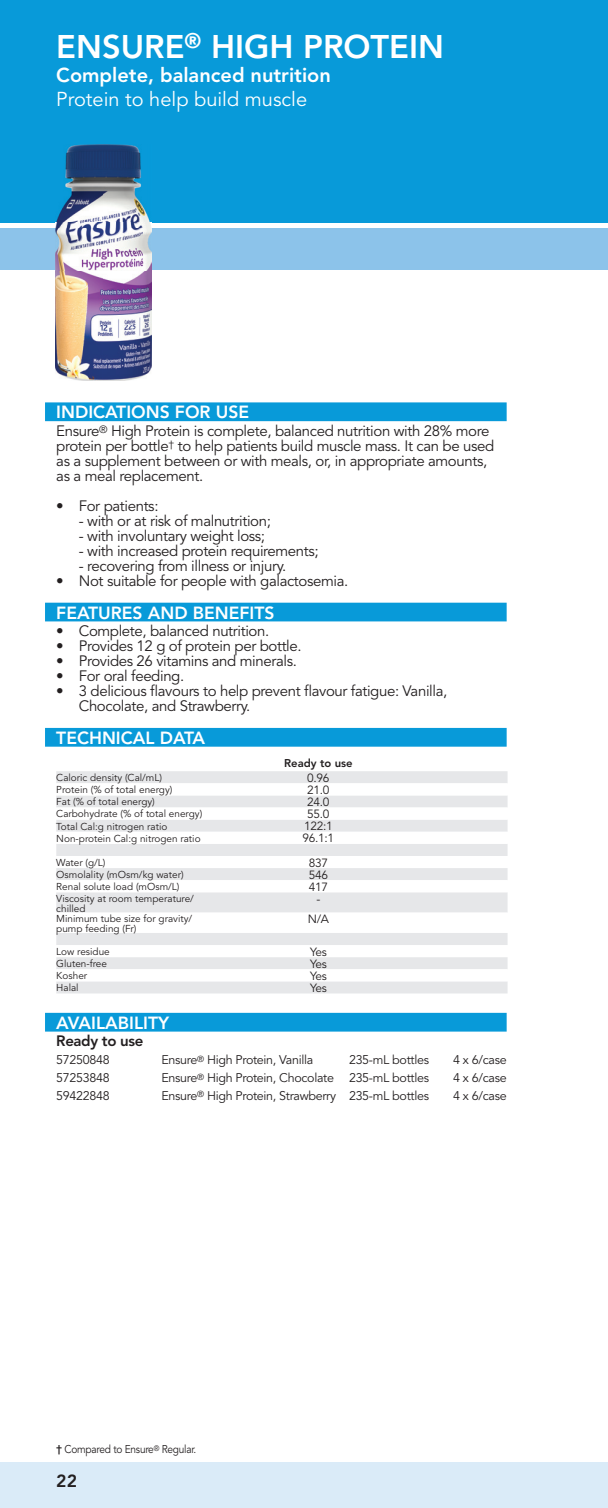
<style>
.page{position:relative;width:608px;height:1508px;background:#fff}
.page>*{position:absolute;margin:0;border:0;box-sizing:border-box;transform-origin:0 0}
.t1{font:800 32.5px "Avenir";color:#fff}
.t2{font:800 20px "Avenir";color:#fff}
.t3{font:20px "Avenir";color:#fff}
.t4{font:800 17.5px "Avenir";color:#fff}
.t5{font:800 17.5px "Avenir";color:#231f20}
.t6{font:15px/15px "Avenir";letter-spacing:-.025em;color:#231f20}
.t7{font:800 15px "Avenir";letter-spacing:-.025em;color:#231f20}
.t8{font:12.5px "Avenir";letter-spacing:-.025em;color:#231f20}
.t9{font:12px "Avenir";letter-spacing:-.025em;color:#231f20}
.t10{font:11.25px "Avenir";letter-spacing:-.025em;color:#231f20;scale:.9 1}
.t11{font:800 11.25px "Avenir";color:#231f20}
.t12{font:10px/10px "Avenir";color:#231f20}
.s1{font-weight:800}
</style>
<div class="page">
<div style="left:0;top:0;width:608px;height:225px;background:#089ad9"></div>
<div style="left:0;top:225px;width:608px;height:45px;background:#8cc3ea"></div>
<hr style="left:0;top:223px;width:608px;height:4px;background:#fff">
<div style="left:0;top:1462px;width:608px;height:46px;background:#daebf8"></div>
<div style="left:45px;top:402px;width:461px;height:19px;background:#089ad9"></div>
<div style="left:45px;top:602px;width:461px;height:19px;background:#089ad9"></div>
<div style="left:45px;top:728px;width:461px;height:18px;background:#089ad9"></div>
<div style="left:45px;top:1013px;width:461px;height:18px;background:#089ad9"></div>
<div style="left:56px;top:771px;width:451px;height:222px;background:#e6e7e9"></div>
<svg style="left:56px;top:783px;width:451px;height:198px"></svg>
<img style="left:55px;top:144px;width:97px;height:237px">
<h1 class="t1" style="left:56px;top:28px;width:389px">ENSURE<sup>®</sup> HIGH PROTEIN</h1>
<h2 class="t2" style="left:56px;top:63px;width:276px">Complete, balanced nutrition</h2>
<h2 class="t3" style="left:56px;top:88px;width:252px">Protein to help build muscle</h2>
<p class="t4" style="left:56px;top:402px;width:194px">INDICATIONS FOR USE</p>
<p class="t6" style="left:56px;top:424px;width:439px">Ensure<sup>®</sup> High Protein is complete, balanced nutrition with 28% more protein per bottle<sup>†</sup> to help patients build muscle mass. It can be used as a supplement between or with meals, or, in appropriate amounts, as a meal replacement.</p>
<p class="t6" style="left:56px;top:499px;width:104px">• For patients:</p>
<p class="t6" style="left:79px;top:514px;width:193px">- with or at risk of malnutrition;</p>
<p class="t6" style="left:79px;top:529px;width:188px">- with involuntary weight loss;</p>
<p class="t6" style="left:79px;top:544px;width:241px">- with increased protein requirements;</p>
<p class="t6" style="left:79px;top:559px;width:209px">- recovering from illness or injury.</p>
<p class="t6" style="left:56px;top:574px;width:293px">• Not suitable for people with galactosemia.</p>
<p class="t4" style="left:56px;top:602px;width:220px">FEATURES AND BENEFITS</p>
<p class="t6" style="left:56px;top:624px;width:214px">• Complete, balanced nutrition.</p>
<p class="t6" style="left:56px;top:639px;width:247px">• Provides 12 g of protein per bottle.</p>
<p class="t6" style="left:56px;top:654px;width:242px">• Provides 26 vitamins and minerals.</p>
<p class="t6" style="left:56px;top:669px;width:129px">• For oral feeding.</p>
<p class="t6" style="left:79px;top:684px;width:370px;text-indent:-22px">• 3 delicious flavours to help prevent flavour fatigue: Vanilla,<br>Chocolate, and Strawberry.</p>
<p class="t4" style="left:56px;top:727px;width:150px">TECHNICAL DATA</p>
<p class="t11" style="left:284px;top:756px;width:70px">Ready to use</p>
<p class="t12" style="left:56px;top:773px;width:107px">Caloric density (Cal/mL)</p>
<p class="t9" style="left:307px;top:770px;width:24px">0.96</p>
<p class="t12" style="left:56px;top:785px;width:118px">Protein (% of total energy)</p>
<p class="t9" style="left:307px;top:783px;width:24px">21.0</p>
<p class="t12" style="left:56px;top:797px;width:100px">Fat (% of total energy)</p>
<p class="t9" style="left:307px;top:795px;width:24px">24.0</p>
<p class="t12" style="left:56px;top:809px;width:147px">Carbohydrate (% of total energy)</p>
<p class="t9" style="left:307px;top:807px;width:24px">55.0</p>
<p class="t12" style="left:56px;top:821px;width:113px">Total Cal:g nitrogen ratio</p>
<p class="t9" style="left:304px;top:819px;width:30px">122:1</p>
<p class="t12" style="left:56px;top:833px;width:146px">Non-protein Cal:g nitrogen ratio</p>
<p class="t9" style="left:302px;top:831px;width:33px">96.1:1</p>
<p class="t12" style="left:56px;top:857px;width:51px">Water (g/L)</p>
<p class="t9" style="left:309px;top:855px;width:21px">837</p>
<p class="t12" style="left:56px;top:869px;width:129px">Osmolality (mOsm/kg water)</p>
<p class="t9" style="left:309px;top:867px;width:21px">546</p>
<p class="t12" style="left:56px;top:882px;width:125px">Renal solute load (mOsm/L)</p>
<p class="t9" style="left:309px;top:879px;width:21px">417</p>
<p class="t12" style="left:56px;top:894px;width:139px">Viscosity at room temperature/ chilled</p>
<p class="t9" style="left:316px;top:892px;width:5px">-</p>
<p class="t12" style="left:56px;top:914px;width:137px">Minimum tube size for gravity/ pump feeding (Fr)</p>
<p class="t9" style="left:308px;top:912px;width:23px">N/A</p>
<p class="t12" style="left:56px;top:946px;width:55px">Low residue</p>
<p class="t9" style="left:310px;top:944px;width:18px">Yes</p>
<p class="t12" style="left:56px;top:959px;width:52px">Gluten-free</p>
<p class="t9" style="left:310px;top:956px;width:18px">Yes</p>
<p class="t12" style="left:56px;top:971px;width:32px">Kosher</p>
<p class="t9" style="left:310px;top:968px;width:18px">Yes</p>
<p class="t12" style="left:56px;top:983px;width:24px">Halal</p>
<p class="t9" style="left:310px;top:981px;width:18px">Yes</p>
<p class="t4" style="left:56px;top:1012px;width:114px">AVAILABILITY</p>
<p class="t7" style="left:56px;top:1032px;width:88px">Ready to use</p>
<p class="t8" style="left:56px;top:1052px;width:55px">57250848</p>
<p class="t8" style="left:161px;top:1052px;width:153px">Ensure<sup>®</sup> High Protein, Vanilla</p>
<p class="t8" style="left:349px;top:1052px;width:81px">235-mL bottles</p>
<p class="t8" style="left:453px;top:1052px;width:55px">4 x 6/case</p>
<p class="t8" style="left:56px;top:1070px;width:55px">57253848</p>
<p class="t8" style="left:161px;top:1070px;width:269px">Ensure<sup>®</sup> High Protein, Chocolate 235-mL bottles</p>
<p class="t8" style="left:453px;top:1070px;width:55px">4 x 6/case</p>
<p class="t8" style="left:56px;top:1088px;width:55px">59422848</p>
<p class="t8" style="left:161px;top:1088px;width:269px">Ensure<sup>®</sup> High Protein, Strawberry 235-mL bottles</p>
<p class="t8" style="left:453px;top:1088px;width:55px">4 x 6/case</p>
<p class="t10" style="left:56px;top:1442px;width:157px"><span class="s1">†</span> Compared to Ensure<sup>®</sup> Regular.</p>
<p class="t5" style="left:56px;top:1470px;width:22px">22</p>
</div>
